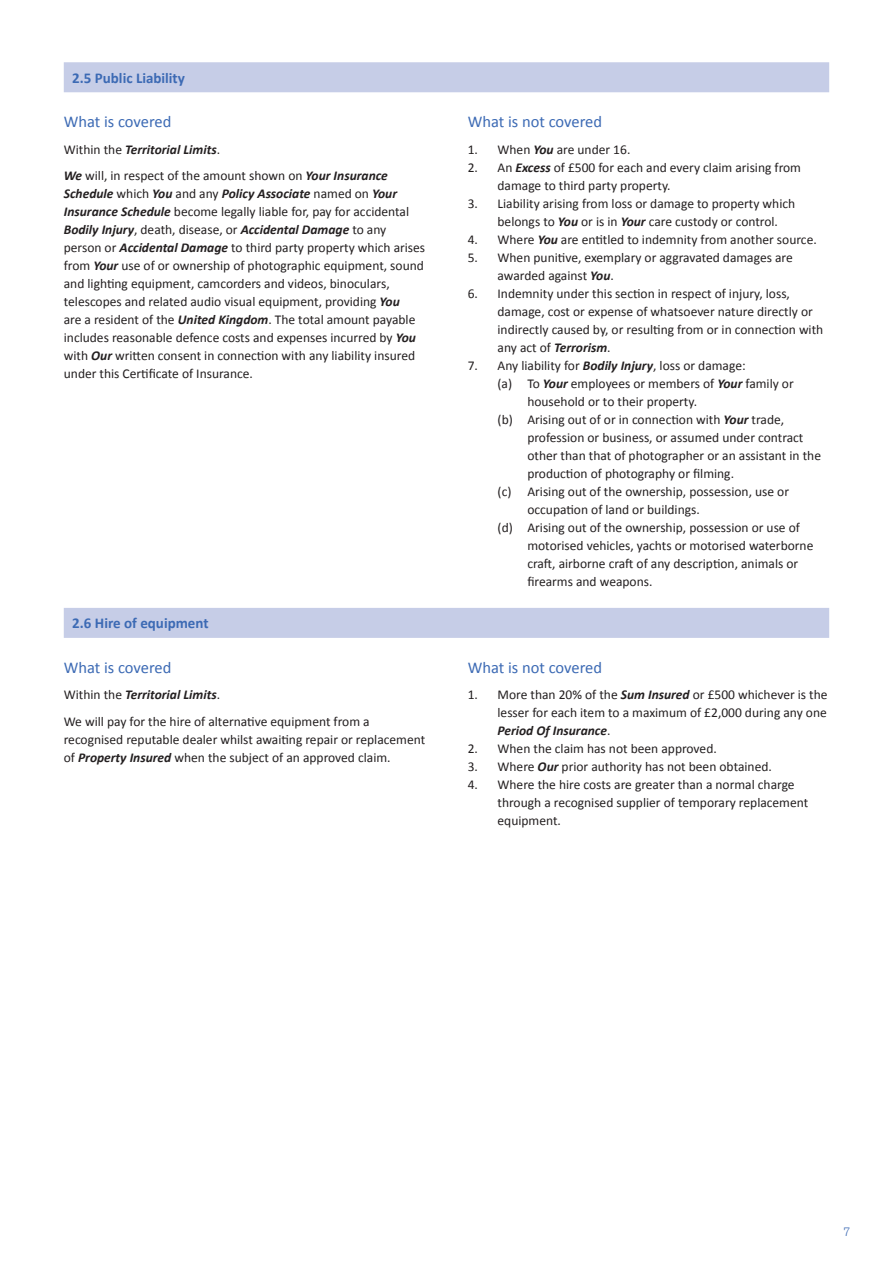
<style>
.page{position:relative;width:893px;height:1263px;background:#fff}
.page>*{position:absolute;margin:0;border:0;box-sizing:border-box;transform-origin:0 0}
.t1{font:16.5px "Calibri";color:#3c6ab4}
.t2{font:700 15px "Calibri";color:#3c6ab4}
.t3{font:13.5px/18px "Calibri";color:#231f20}
.t4{font:300 12px "Akzidenz Grotesk BQ";color:#3c6ab4}
.s1{font-weight:700;font-style:italic}
</style>
<div class="page">
<div style="left:64px;top:62px;width:765px;height:30px;background:#c6cde7"></div>
<div style="left:64px;top:608px;width:765px;height:30px;background:#c6cde7"></div>
<p class="t2" style="left:72px;top:68px;width:114px">2.5 Public Liability</p>
<p class="t1" style="left:64px;top:111px;width:109px">What is covered</p>
<p class="t3" style="left:64px;top:135px;width:326px;line-height:26.5px">Within the <span class="s1">Territorial Limits</span>.<br><span class="s1">We</span> will, in respect of the amount shown on <span class="s1">Your Insurance</span></p>
<p class="t3" style="left:64px;top:184px;width:363px"><span class="s1">Schedule</span> which <span class="s1">You</span> and any <span class="s1">Policy Associate</span> named on <span class="s1">Your Insurance Schedule</span> become legally liable for, pay for accidental <span class="s1">Bodily Injury</span>, death, disease, or <span class="s1">Accidental Damage</span> to any person or <span class="s1">Accidental Damage</span> to third party property which arises from <span class="s1">Your</span> use of or ownership of photographic equipment, sound and lighting equipment, camcorders and videos, binoculars, telescopes and related audio visual equipment, providing <span class="s1">You<br></span>are a resident of the <span class="s1">United Kingdom</span>. The total amount payable includes reasonable defence costs and expenses incurred by <span class="s1">You </span>with <span class="s1">Our</span> written consent in connection with any liability insured under this Certificate of Insurance.</p>
<p class="t2" style="left:72px;top:614px;width:138px">2.6 Hire of equipment</p>
<p class="t1" style="left:64px;top:657px;width:109px">What is covered</p>
<p class="t3" style="left:64px;top:681px;width:307px;line-height:26.5px">Within the <span class="s1">Territorial Limits</span>.<br>We will pay for the hire of alternative equipment from a</p>
<p class="t3" style="left:64px;top:729px;width:363px">recognised reputable dealer whilst awaiting repair or replacement of <span class="s1">Property Insured</span> when the subject of an approved claim.</p>
<p class="t1" style="left:468px;top:111px;width:136px">What is not covered</p>
<p class="t3" style="left:468px;top:139px;width:164px">1. When <span class="s1">You</span> are under 16.</p>
<p class="t3" style="left:497px;top:157px;width:305px;text-indent:-30px">2. An <span class="s1">Excess</span> of £500 for each and every claim arising from damage to third party property.</p>
<p class="t3" style="left:497px;top:193px;width:299px;text-indent:-30px">3. Liability arising from loss or damage to property which belongs to <span class="s1">You</span> or is in <span class="s1">Your</span> care custody or control.</p>
<p class="t3" style="left:468px;top:229px;width:351px">4. Where <span class="s1">You</span> are entitled to indemnity from another source.</p>
<p class="t3" style="left:498px;top:247px;width:297px;text-indent:-30px">5. When punitive, exemplary or aggravated damages are awarded against <span class="s1">You</span>.</p>
<p class="t3" style="left:498px;top:283px;width:327px;text-indent:-30px">6. Indemnity under this section in respect of injury, loss, damage, cost or expense of whatsoever nature directly or indirectly caused by, or resulting from or in connection with any act of <span class="s1">Terrorism</span>.</p>
<p class="t3" style="left:468px;top:355px;width:279px">7. Any liability for <span class="s1">Bodily Injury</span>, loss or damage:</p>
<p class="t3" style="left:498px;top:373px;width:298px">(a) To <span class="s1">Your</span> employees or members of <span class="s1">Your</span> family or</p>
<p class="t3" style="left:527px;top:391px;width:171px">household or to their property.</p>
<p class="t3" style="left:498px;top:409px;width:288px">(b) Arising out of or in connection with <span class="s1">Your</span> trade,</p>
<p class="t3" style="left:527px;top:427px;width:278px">profession or business, or assumed under contract</p>
<p class="t3" style="left:527px;top:445px;width:295px">other than that of photographer or an assistant in the</p>
<p class="t3" style="left:527px;top:463px;width:208px">production of photography or filming.</p>
<p class="t3" style="left:498px;top:481px;width:293px">(c) Arising out of the ownership, possession, use or</p>
<p class="t3" style="left:527px;top:499px;width:174px">occupation of land or buildings.</p>
<p class="t3" style="left:498px;top:517px;width:304px">(d) Arising out of the ownership, possession or use of</p>
<p class="t3" style="left:527px;top:535px;width:287px">motorised vehicles, yachts or motorised waterborne</p>
<p class="t3" style="left:527px;top:553px;width:272px">craft, airborne craft of any description, animals or</p>
<p class="t3" style="left:527px;top:571px;width:127px">firearms and weapons.</p>
<p class="t1" style="left:468px;top:657px;width:136px">What is not covered</p>
<p class="t3" style="left:497px;top:685px;width:332px;text-align:justify;text-indent:-30px">1. More than 20% of the <span class="s1">Sum Insured</span> or £500 whichever is the lesser for each item to a maximum of £2,000 during any one <span class="s1">Period Of Insurance</span>.</p>
<p class="t3" style="left:468px;top:739px;width:251px">2. When the claim has not been approved.</p>
<p class="t3" style="left:468px;top:757px;width:306px">3. Where <span class="s1">Our</span> prior authority has not been obtained.</p>
<p class="t3" style="left:497px;top:775px;width:312px;text-indent:-30px">4. Where the hire costs are greater than a normal charge through a recognised supplier of temporary replacement equipment.</p>
<p class="t4" style="left:843px;top:1225px;width:8px">7</p>
</div>
